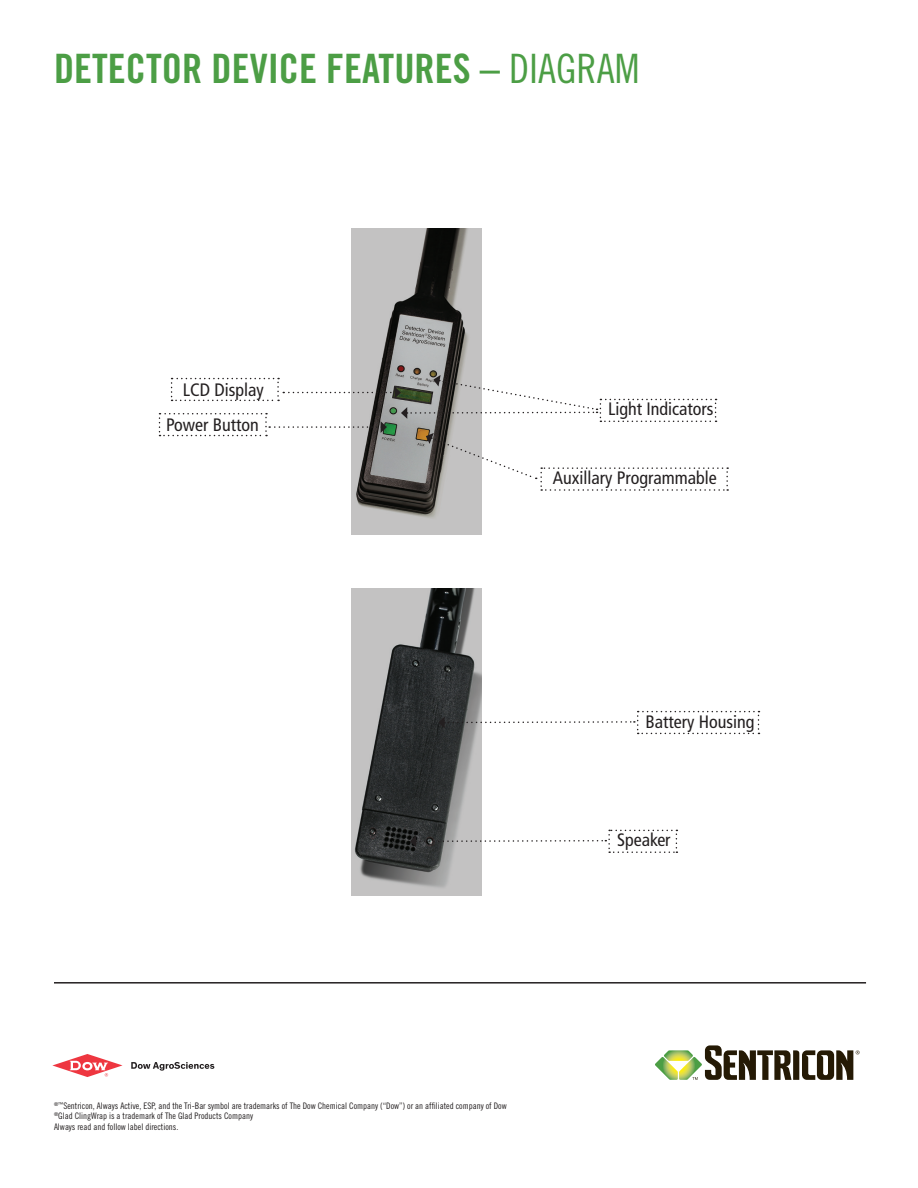
<style>
.page{position:relative;width:918px;height:1188px;background:#fff}
.page>*{position:absolute;margin:0;border:0;box-sizing:border-box;transform-origin:0 0}
.t1{font:40.5px "Trade Gothic LT Std Bd Cn 20";color:#4c9e45}
.t2{font:condensed 18px "Frutiger LT Std";color:#231f20}
.t3{font:9px/10.8px "Trade Gothic LT Std Cn 18";color:#231f20}
.s1{font-family:"Trade Gothic LT Std Cn 18"}
</style>
<div class="page">
<svg style="left:131px;top:1062px;width:83px;height:9px"></svg>
<svg style="left:52px;top:1054px;width:71px;height:23px"></svg>
<svg style="left:655px;top:1045px;width:205px;height:35px"></svg>
<img style="left:351px;top:228px;width:130px;height:307px">
<img style="left:351px;top:589px;width:130px;height:307px">
<svg style="left:438px;top:711px;width:321px;height:23px"></svg>
<svg style="left:410px;top:830px;width:267px;height:23px"></svg>
<svg style="left:159px;top:375px;width:569px;height:116px"></svg>
<hr style="left:54px;top:982px;width:812px;height:2px;background:#231f20">
<h1 class="t1" style="left:54px;top:44px;width:587px">DETECTOR DEVICE FEATURES – <span class="s1">DIAGRAM</span></h1>
<h2 class="t2" style="left:183px;top:379px;width:82px">LCD Display</h2>
<h2 class="t2" style="left:166px;top:415px;width:94px">Power Button</h2>
<h2 class="t2" style="left:608px;top:399px;width:107px">Light Indicators</h2>
<h2 class="t2" style="left:553px;top:467px;width:165px">Auxillary Programmable</h2>
<h2 class="t2" style="left:646px;top:711px;width:110px">Battery Housing</h2>
<h2 class="t2" style="left:617px;top:830px;width:55px">Speaker</h2>
<p class="t3" style="left:54px;top:1100px;width:454px"><sup>®™</sup>Sentricon, Always Active, ESP, and the Tri-Bar symbol are trademarks of The Dow Chemical Company (“Dow”) or an affiliated company of Dow <sup>®</sup>Glad ClingWrap is a trademark of The Glad Products Company<br>Always read and follow label directions.</p>
</div>
